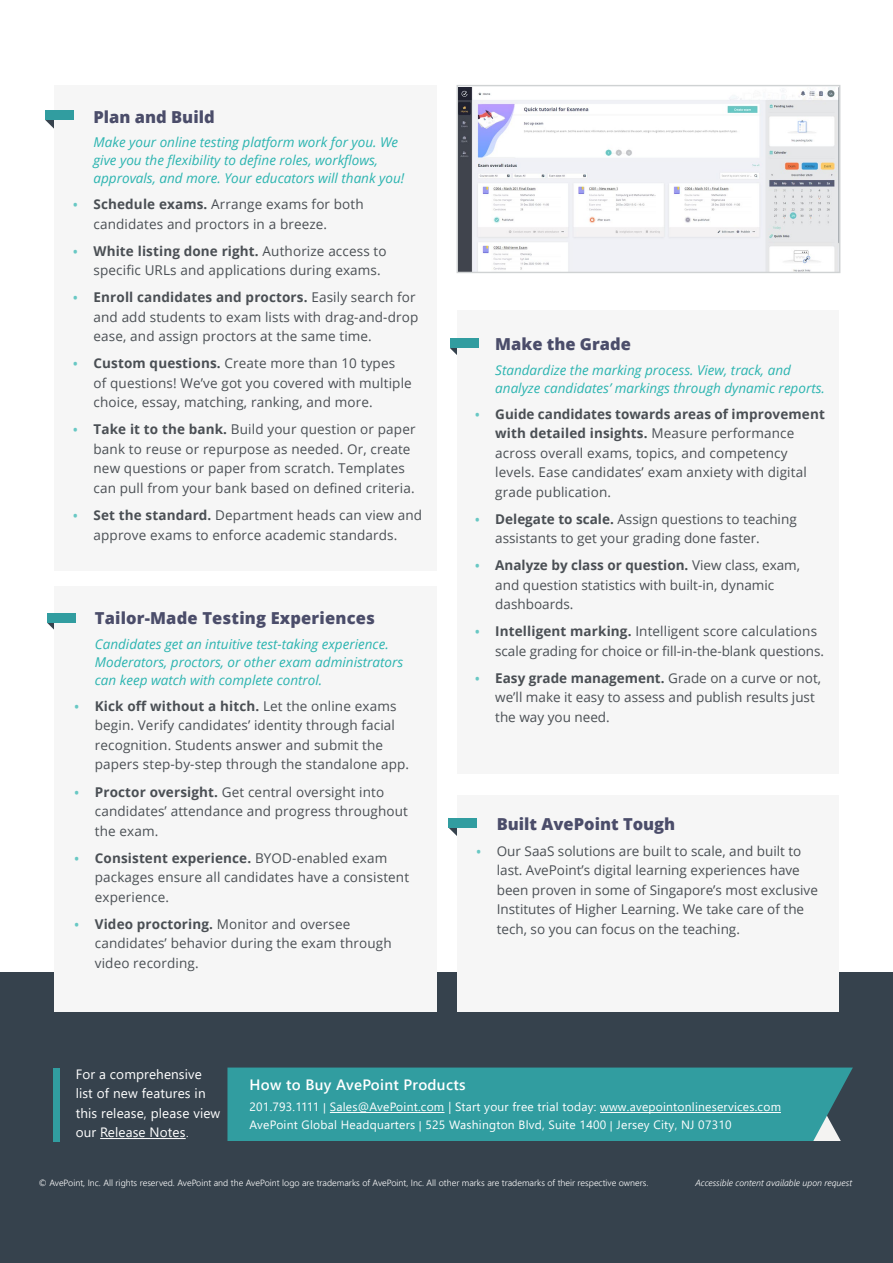
<style>
.page{position:relative;width:893px;height:1263px;background:#fff}
.page>*{position:absolute;margin:0;border:0;box-sizing:border-box;transform-origin:0 0}
.t1{font:800 16.5px "Open Sans";color:#4b4d6a}
.t2{font:600 15px "Segoe UI";letter-spacing:.02em;color:#fff}
.t3{font:13.5px/19.5px "Open Sans";letter-spacing:.01em;color:#4a4f54}
.t4{font:italic 13.5px/18px "Open Sans";color:#2bb4b0}
.t5{font:13.5px/19.5px "Segoe UI";letter-spacing:.01em;color:#fff}
.t6{font:12px/18px "Segoe UI";letter-spacing:.02em;color:#fff}
.t7{font:300 9px "Segoe UI";color:#fff}
.t8{font:italic 300 9px "Segoe UI";color:#fff}
.s1{font-weight:700;font-size:12px;color:#68c8c4}
.s2{font-weight:700}
.s3{font-family:"Adobe Song Std";font-weight:300}
.s4{font-size:10.2px}
</style>
<div class="page">
<div style="left:0;top:972px;width:893px;height:291px;background:#36424d"></div>
<hr style="left:100px;top:1138px;width:86px;height:1px;background:#fff">
<div style="left:53px;top:1067px;width:6px;height:74px;background:#319da0"></div>
<div style="left:227px;top:1067px;width:626px;height:74px;background:#319da0"></div>
<hr style="left:330px;top:1112px;width:114px;height:1px;background:#fff">
<hr style="left:600px;top:1112px;width:181px;height:1px;background:#fff">
<svg style="left:47px;top:623px;width:7px;height:7px"></svg>
<div style="left:54px;top:587px;width:383px;height:425px;background:#f6f6f6"></div>
<div style="left:47px;top:613px;width:29px;height:10px;background:#319da0"></div>
<svg style="left:450px;top:348px;width:7px;height:7px"></svg>
<div style="left:457px;top:310px;width:382px;height:463px;background:#f6f6f6"></div>
<div style="left:450px;top:339px;width:28px;height:9px;background:#319da0"></div>
<svg style="left:45px;top:120px;width:9px;height:9px"></svg>
<div style="left:54px;top:85px;width:383px;height:486px;background:#f6f6f6"></div>
<div style="left:45px;top:110px;width:29px;height:10px;background:#319da0"></div>
<svg style="left:449px;top:828px;width:8px;height:8px"></svg>
<div style="left:457px;top:795px;width:381px;height:217px;background:#f6f6f6"></div>
<div style="left:448px;top:818px;width:29px;height:10px;background:#319da0"></div>
<img style="left:459px;top:87px;width:379px;height:184px">
<div style="left:457px;top:85px;width:383px;height:188px;border:1px solid #cfd2d3"></div>
<p class="t1" style="left:94px;top:104px;width:123px">Plan and Build</p>
<p class="t4" style="left:94px;top:133px;width:312px">Make your online testing platform work for you. We give you the flexibility to define roles, workflows, approvals, and more. Your educators will thank you!</p>
<p class="t3" style="left:94px;top:194px;width:272px;text-indent:-20px"><span class="s1">•</span> <span class="s2">Schedule exams.</span> Arrange exams for both candidates and proctors in a breeze.</p>
<p class="t3" style="left:94px;top:241px;width:295px;text-indent:-20px"><span class="s1">•</span> <span class="s2">White listing done right.</span> Authorize access to specific URLs and applications during exams.</p>
<p class="t3" style="left:94px;top:287px;width:326px;text-indent:-20px"><span class="s1">•</span> <span class="s2">Enroll candidates and proctors.</span> Easily search for and add students to exam lists with drag-and-drop ease, and assign proctors at the same time.</p>
<p class="t3" style="left:94px;top:353px;width:320px;text-indent:-20px"><span class="s1">•</span> <span class="s2">Custom questions.</span> Create more than 10 types<br>of questions! We’ve got you covered with multiple choice, essay, matching, ranking, and more.</p>
<p class="t3" style="left:94px;top:419px;width:323px;text-indent:-20px"><span class="s1">•</span> <span class="s2">Take it to the bank.</span> Build your question or paper bank to reuse or repurpose as needed. Or, create new questions or paper from scratch. Templates can pull from your bank based on defined criteria.</p>
<p class="t3" style="left:73px;top:505px;width:350px;text-align:center"><span class="s1">•</span> <span class="s2">Set the standard.</span> Department heads can view and approve exams to enforce academic standards.</p>
<p class="t1" style="left:95px;top:606px;width:282px">Tailor-Made Testing Experiences</p>
<p class="t4" style="left:95px;top:635px;width:310px">Candidates get an intuitive test-taking experience.<br>Moderators, proctors, or other exam administrators can keep watch with complete control.</p>
<p class="t3" style="left:95px;top:696px;width:316px;text-indent:-20px"><span class="s1">•</span> <span class="s2">Kick off without a hitch.</span> Let the online exams begin. Verify candidates’ identity through facial recognition. Students answer and submit the papers step-by-step through the standalone app.</p>
<p class="t3" style="left:95px;top:781px;width:315px;text-indent:-20px"><span class="s1">•</span> <span class="s2">Proctor oversight.</span> Get central oversight into candidates’ attendance and progress throughout the exam.</p>
<p class="t3" style="left:95px;top:847px;width:316px;text-indent:-20px"><span class="s1">•</span> <span class="s2">Consistent experience.</span> BYOD-enabled exam packages ensure all candidates have a consistent experience.</p>
<p class="t3" style="left:95px;top:914px;width:298px;text-indent:-20px"><span class="s1">•</span> <span class="s2">Video proctoring.</span> Monitor and oversee candidates’ behavior during the exam through video recording.</p>
<p class="t1" style="left:495px;top:332px;width:137px">Make the Grade</p>
<p class="t4" style="left:495px;top:360px;width:331px">Standardize the marking process. View, track, and analyze candidates’ markings through dynamic reports.</p>
<p class="t3" style="left:495px;top:404px;width:331px;text-indent:-20px"><span class="s1">•</span> <span class="s2">Guide candidates towards areas of improvement with detailed insights.</span> Measure performance across overall exams, topics, and competency levels. Ease candidates’ exam anxiety with digital grade publication.</p>
<p class="t3" style="left:495px;top:509px;width:303px;text-indent:-20px"><span class="s1">•</span> <span class="s2">Delegate to scale.</span> Assign questions to teaching assistants to get your grading done faster.</p>
<p class="t3" style="left:495px;top:555px;width:306px;text-indent:-20px"><span class="s1">•</span> <span class="s2">Analyze by class or question.</span> View class, exam, and question statistics with built-in, dynamic dashboards.</p>
<p class="t3" style="left:495px;top:621px;width:330px;text-indent:-20px"><span class="s1">•</span> <span class="s2">Intelligent marking.</span> Intelligent score calculations scale grading for choice or fill-in-the-blank questions.</p>
<p class="t3" style="left:495px;top:668px;width:327px;text-indent:-20px"><span class="s1">•</span> <span class="s2">Easy grade management.</span> Grade on a curve or not, we’ll make it easy to assess and publish results just the way you need.</p>
<p class="t1" style="left:497px;top:811px;width:180px">Built AvePoint Tough</p>
<p class="t3" style="left:497px;top:841px;width:323px;text-indent:-20px"><span class="s1">•</span> Our SaaS solutions are built to scale, and built to last. AvePoint’s digital learning experiences have been proven in some of Singapore’s most exclusive Institutes of Higher Learning. We take care of the tech, so you can focus on the teaching.</p>
<p class="t5" style="left:76px;top:1063px;width:146px">For a comprehensive list of new features in this release, please view our Release Notes<span class="s3">.</span></p>
<p class="t2" style="left:250px;top:1071px;width:217px">How to Buy AvePoint Products</p>
<p class="t6" style="left:250px;top:1097px;width:533px">201.793.1111 <span class="s4">|</span> Sales@AvePoint.com | Start your free trial today: www.avepointonlineservices.com<br>AvePoint Global Headquarters <span class="s4">|</span> 525 Washington Blvd, Suite 1400 <span class="s4">|</span> Jersey City, NJ 07310</p>
<p class="t7" style="left:39px;top:1174px;width:611px">© AvePoint, Inc. All rights reserved. AvePoint and the AvePoint logo are trademarks of AvePoint, Inc. All other marks are trademarks of their respective owners.</p>
<p class="t8" style="left:695px;top:1174px;width:158px">Accessible content available upon request</p>
</div>
